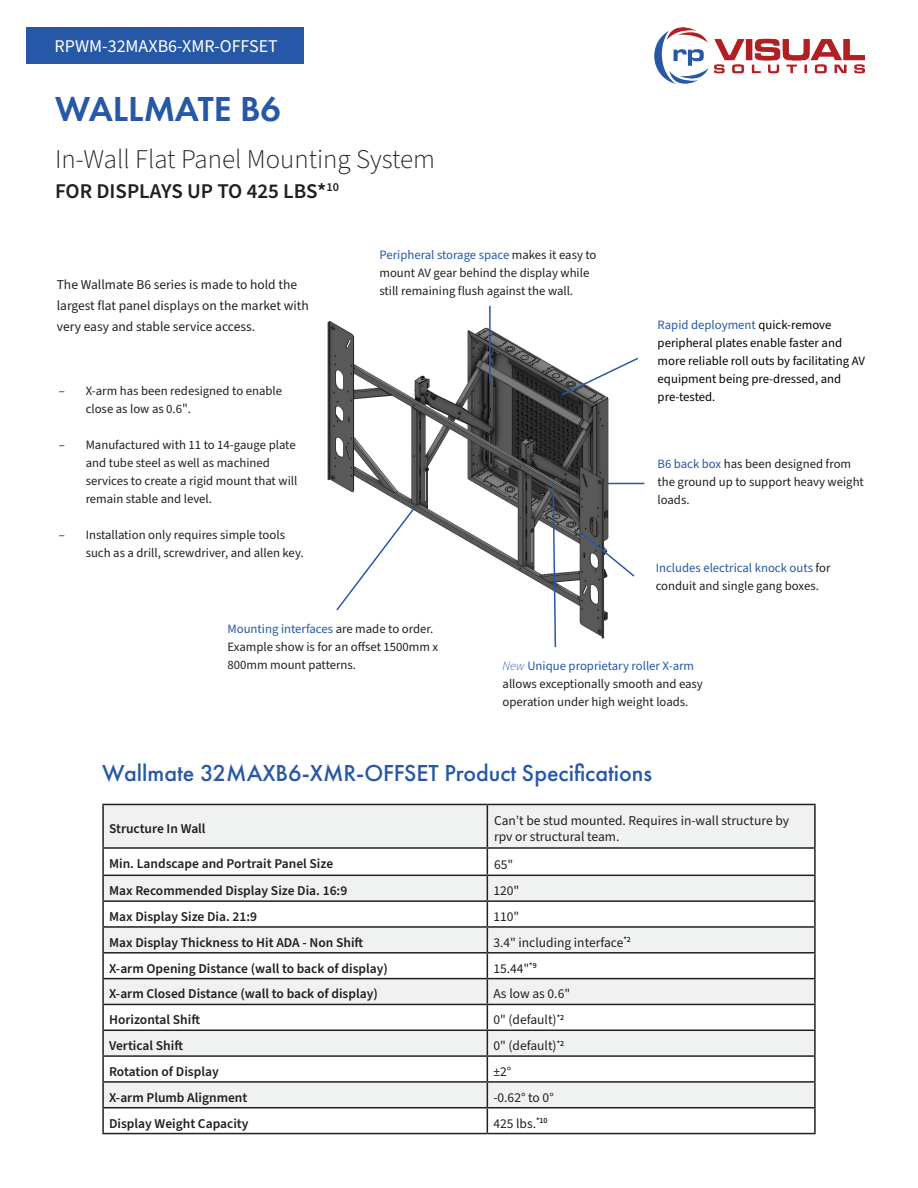
<style>
.page{position:relative;width:918px;height:1188px;background:#fff}
.page>*{position:absolute;margin:0;border:0;box-sizing:border-box;transform-origin:0 0}
.t1{font:600 36px "Futura PT";color:#2758a7}
.t2{font:300 27px "Source Sans Pro";color:#231f20}
.t3{font:500 24px "Futura PT";color:#2758a7}
.t4{font:600 21px "Source Sans Pro";color:#231f20}
.t5{font:18px "Source Sans Pro";color:#fff}
.t6{font:600 13.5px "Source Sans Pro";color:#231f20}
.t7{font:13.5px/21px "Source Sans Pro";color:#231f20}
.t8{font:12.75px/18px "Source Sans Pro";color:#231f20}
.t9{font:12.75px/18px "Source Sans Pro";color:#040503}
.s1{font-size:13.5px}
.s2{color:#2758a7}
.s3{font-weight:300;font-style:italic;color:#2758a7}
</style>
<div class="page">
<img style="left:327px;top:321px;width:315px;height:318px">
<div style="left:27px;top:27px;width:277px;height:36px;background:#2758a7"></div>
<img style="left:655px;top:28px;width:210px;height:56px">
<svg style="left:104px;top:805px;width:710px;height:302px;fill:#f0f2f2"></svg>
<hr style="left:102px;top:804px;width:385px;height:1px;background:#231f20">
<hr style="left:102px;top:805px;width:2px;height:42px;background:#231f20">
<hr style="left:487px;top:804px;width:329px;height:1px;background:#231f20">
<hr style="left:487px;top:805px;width:1px;height:42px;background:#231f20">
<hr style="left:814px;top:805px;width:2px;height:42px;background:#231f20">
<hr style="left:102px;top:847px;width:385px;height:2px;background:#231f20">
<hr style="left:102px;top:849px;width:2px;height:26px;background:#231f20">
<hr style="left:487px;top:847px;width:329px;height:2px;background:#231f20">
<hr style="left:814px;top:849px;width:2px;height:26px;background:#231f20">
<hr style="left:102px;top:875px;width:385px;height:1px;background:#231f20">
<hr style="left:102px;top:876px;width:2px;height:24px;background:#231f20">
<hr style="left:487px;top:875px;width:329px;height:1px;background:#231f20">
<hr style="left:814px;top:876px;width:2px;height:24px;background:#231f20">
<hr style="left:102px;top:900px;width:385px;height:2px;background:#231f20">
<hr style="left:102px;top:902px;width:2px;height:24px;background:#231f20">
<hr style="left:487px;top:900px;width:329px;height:2px;background:#231f20">
<hr style="left:814px;top:902px;width:2px;height:24px;background:#231f20">
<hr style="left:102px;top:926px;width:385px;height:2px;background:#231f20">
<hr style="left:102px;top:928px;width:2px;height:24px;background:#231f20">
<hr style="left:487px;top:926px;width:329px;height:2px;background:#231f20">
<hr style="left:814px;top:928px;width:2px;height:24px;background:#231f20">
<hr style="left:102px;top:952px;width:385px;height:2px;background:#231f20">
<hr style="left:102px;top:954px;width:2px;height:24px;background:#231f20">
<hr style="left:487px;top:952px;width:329px;height:2px;background:#231f20">
<hr style="left:814px;top:954px;width:2px;height:24px;background:#231f20">
<hr style="left:102px;top:978px;width:385px;height:1px;background:#231f20">
<hr style="left:102px;top:979px;width:2px;height:25px;background:#231f20">
<hr style="left:487px;top:978px;width:329px;height:1px;background:#231f20">
<hr style="left:814px;top:979px;width:2px;height:25px;background:#231f20">
<hr style="left:102px;top:1004px;width:385px;height:1px;background:#231f20">
<hr style="left:102px;top:1005px;width:2px;height:25px;background:#231f20">
<hr style="left:487px;top:1004px;width:329px;height:1px;background:#231f20">
<hr style="left:814px;top:1005px;width:2px;height:25px;background:#231f20">
<hr style="left:102px;top:1030px;width:385px;height:1px;background:#231f20">
<hr style="left:102px;top:1031px;width:2px;height:24px;background:#231f20">
<hr style="left:487px;top:1030px;width:329px;height:1px;background:#231f20">
<hr style="left:814px;top:1031px;width:2px;height:24px;background:#231f20">
<hr style="left:102px;top:1055px;width:385px;height:2px;background:#231f20">
<hr style="left:102px;top:1057px;width:2px;height:24px;background:#231f20">
<hr style="left:487px;top:1055px;width:329px;height:2px;background:#231f20">
<hr style="left:814px;top:1057px;width:2px;height:24px;background:#231f20">
<hr style="left:102px;top:1081px;width:385px;height:2px;background:#231f20">
<hr style="left:102px;top:1083px;width:2px;height:24px;background:#231f20">
<hr style="left:487px;top:1081px;width:329px;height:2px;background:#231f20">
<hr style="left:814px;top:1083px;width:2px;height:24px;background:#231f20">
<hr style="left:102px;top:1107px;width:385px;height:1px;background:#231f20">
<hr style="left:102px;top:1108px;width:2px;height:25px;background:#231f20">
<hr style="left:487px;top:1107px;width:329px;height:1px;background:#231f20">
<svg style="left:487px;top:849px;width:1px;height:284px"></svg>
<hr style="left:814px;top:1108px;width:2px;height:25px;background:#231f20">
<hr style="left:102px;top:1133px;width:385px;height:1px;background:#231f20">
<hr style="left:487px;top:1133px;width:329px;height:1px;background:#231f20">
<hr style="left:489px;top:306px;width:2px;height:76px;background:#2758a7">
<hr style="left:605px;top:483px;width:39px;height:1px;background:#2758a7">
<svg style="left:560px;top:356px;width:80px;height:41px"></svg>
<svg style="left:578px;top:530px;width:58px;height:48px"></svg>
<svg style="left:552px;top:482px;width:5px;height:166px"></svg>
<svg style="left:335px;top:505px;width:82px;height:107px"></svg>
<h3 class="t5" style="left:55px;top:34px;width:225px">RPWM-32MAXB6-XMR-OFFSET</h3>
<h1 class="t1" style="left:55px;top:87px;width:227px">WALLMATE B6</h1>
<h2 class="t2" style="left:55px;top:141px;width:382px">In-Wall Flat Panel Mounting System</h2>
<h3 class="t4" style="left:55px;top:177px;width:285px">FOR DISPLAYS UP TO 425 LBS*<sup>10</sup></h3>
<p class="t7" style="left:57px;top:274px;width:253px">The Wallmate B6 series is made to hold the largest flat panel displays on the market with very easy and stable service access.</p>
<p class="t8" style="left:86px;top:382px;width:198px;text-indent:-27px">– X-arm has been redesigned to enable close as low as 0.6<span class="s1">"</span>.</p>
<p class="t8" style="left:86px;top:436px;width:213px;text-indent:-27px">– Manufactured with 11 to 14-gauge plate and tube steel as well as machined services to create a rigid mount that will remain stable and level.</p>
<p class="t8" style="left:86px;top:526px;width:220px;text-indent:-27px">– Installation only requires simple tools such as a drill, screwdriver, and allen key.</p>
<p class="t8" style="left:380px;top:246px;width:219px"><span class="s2">Peripheral storage space</span> makes it easy to mount AV gear behind the display while still remaining flush against the wall.</p>
<p class="t9" style="left:658px;top:316px;width:209px"><span class="s2">Rapid deployment</span> quick-remove peripheral plates enable faster and more reliable roll outs by facilitating AV equipment being pre-dressed, and pre-tested.</p>
<p class="t8" style="left:658px;top:455px;width:208px"><span class="s2">B6 back box</span> has been designed from the ground up to support heavy weight loads.</p>
<p class="t8" style="left:656px;top:559px;width:176px"><span class="s2">Includes electrical knock outs</span> for conduit and single gang boxes.</p>
<p class="t8" style="left:227px;top:621px;width:212px"><span class="s2">Mounting interfaces</span> are made to order.<br>Example show is for an offset 1500mm x<br>800mm mount patterns.</p>
<p class="t8" style="left:503px;top:657px;width:202px"><span class="s3">New</span> <span class="s2">Unique proprietary roller X-arm </span>allows exceptionally smooth and easy operation under high weight loads.</p>
<h3 class="t3" style="left:102px;top:758px;width:551px">Wallmate 32MAXB6-XMR-OFFSET Product Specifications</h3>
<p class="t6" style="left:109px;top:820px;width:98px">Structure In Wall</p>
<p class="t7" style="left:494px;top:813px;width:297px;line-height:16.2px">Can’t be stud mounted. Requires in-wall structure by rpv or structural team.</p>
<p class="t6" style="left:109px;top:854px;width:226px">Min. Landscape and Portrait Panel Size</p>
<p class="t7" style="left:494px;top:854px;width:21px">65"</p>
<p class="t6" style="left:109px;top:882px;width:240px">Max Recommended Display Size Dia. 16:9</p>
<p class="t7" style="left:493px;top:881px;width:27px">120"</p>
<p class="t6" style="left:109px;top:907px;width:150px">Max Display Size Dia. 21:9</p>
<p class="t7" style="left:493px;top:906px;width:27px">110"</p>
<p class="t6" style="left:109px;top:933px;width:256px">Max Display Thickness to Hit ADA - Non Shift</p>
<p class="t7" style="left:493px;top:932px;width:139px">3.4" including interface<sup>*2</sup></p>
<p class="t6" style="left:109px;top:959px;width:280px">X-arm Opening Distance (wall to back of display)</p>
<p class="t7" style="left:493px;top:958px;width:45px">15.44"<sup>*9</sup></p>
<p class="t6" style="left:109px;top:985px;width:270px">X-arm Closed Distance (wall to back of display)</p>
<p class="t7" style="left:493px;top:984px;width:78px">As low as 0.6"</p>
<p class="t6" style="left:109px;top:1011px;width:92px">Horizontal Shift</p>
<p class="t7" style="left:493px;top:1010px;width:72px">0" (default)<sup>*2</sup></p>
<p class="t6" style="left:109px;top:1037px;width:76px">Vertical Shift</p>
<p class="t7" style="left:493px;top:1036px;width:72px">0" (default)<sup>*2</sup></p>
<p class="t6" style="left:109px;top:1062px;width:111px">Rotation of Display</p>
<p class="t7" style="left:493px;top:1061px;width:19px">±2°</p>
<p class="t6" style="left:109px;top:1088px;width:140px">X-arm Plumb Alignment</p>
<p class="t7" style="left:493px;top:1087px;width:62px">-0.62° to 0°</p>
<p class="t6" style="left:109px;top:1114px;width:141px">Display Weight Capacity</p>
<p class="t7" style="left:493px;top:1113px;width:56px">425 lbs.<sup>*10</sup></p>
</div>
